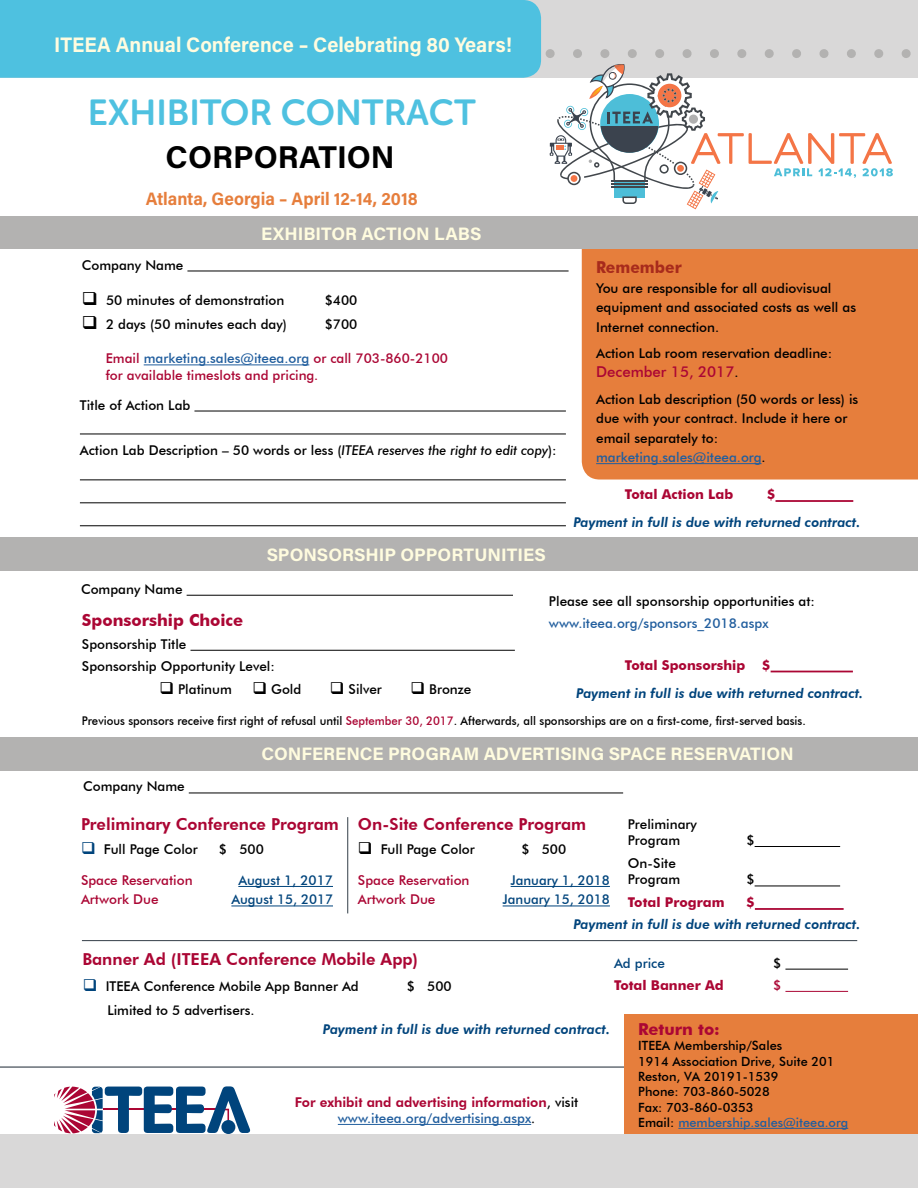
<style>
.page{position:relative;width:918px;height:1188px;background:#fff}
.page>*{position:absolute;margin:0;border:0;box-sizing:border-box;transform-origin:0 0}
.t1{font:36px "Museo Sans Rounded 700";color:#4ec1e0}
.t2{font:700 31.5px "Acumin Pro";color:#000}
.t3{font:700 21px "Acumin Pro";color:#fffcdf;scale:.95 1}
.t4{font:700 18px "Acumin Pro";color:#fffcdf}
.t5{font:700 18px "Acumin Pro";color:#e67e3c;scale:.95 1}
.t6{font:800 16.5px "Futura BT";color:#ab0634}
.t7{font:700 16.5px "Futura BT";color:#ab0634}
.t8{font:700 16.5px "Futura BT";color:#a82b1c;scale:.95 1}
.t9{font:500 15px "Futura BT";color:#ab0634}
.t10{font:500 13.5px/19.5px "Futura BT";color:#000}
.t11{font:italic 800 13.5px "Futura BT";color:#00447c}
.t12{font:500 13.5px/16.2px "Futura BT";color:#ab0634}
.t13{font:800 13.5px/16.2px "Futura BT";color:#ab0634;text-align:center}
.t14{font:500 13.5px "Futura BT";color:#00447c}
.t15{font:700 13.5px "Futura BT";color:#ab0634}
.t16{font:500 13.5px "Futura BT";color:#215e9e}
.t17{font:500 12.75px/15.3px "Futura BT";color:#000}
.t18{font:500 12px "Futura BT";color:#000;scale:.95 1}
.s1{font-size:13.5px;color:#000}
.s2{color:#215e9e}
.s3{font-style:italic}
.s4{color:#ab0634}
.s5{color:#00447c}
.s6{font-weight:500;color:#000}
.s7{font-weight:500;color:#215e9e}
.s8{font-weight:400;color:#000}
</style>
<div class="page">
<hr style="left:0;top:1066px;width:678px;height:2px;background:#333e48">
<div style="left:582px;top:249px;width:336px;height:231px;background:#e67e3c"></div>
<div style="left:0;top:216px;width:918px;height:33px;background:#b3b2b1"></div>
<div style="left:0;top:537px;width:918px;height:34px;background:#b3b2b1"></div>
<svg style="left:54px;top:1086px;width:196px;height:47px"></svg>
<hr style="left:338px;top:1124px;width:193px;height:1px;background:#215e9e">
<div style="left:0;top:1134px;width:918px;height:54px;background:#d9d8d8"></div>
<svg style="left:0;top:0;width:918px;height:209px"></svg>
<div style="left:0;top:737px;width:918px;height:33px;background:#b3b2b1"></div>
<hr style="left:144px;top:364px;width:165px;height:1px;background:#215e9e">
<hr style="left:189px;top:792px;width:434px;height:1px;background:#000">
<hr style="left:511px;top:886px;width:99px;height:1px;background:#00447c">
<hr style="left:503px;top:905px;width:107px;height:1px;background:#00447c">
<hr style="left:238px;top:886px;width:95px;height:1px;background:#00447c">
<hr style="left:231px;top:905px;width:102px;height:1px;background:#00447c">
<hr style="left:755px;top:846px;width:85px;height:1px;background:#000">
<hr style="left:755px;top:885px;width:85px;height:1px;background:#000">
<hr style="left:755px;top:908px;width:89px;height:2px;background:#ab0634">
<hr style="left:347px;top:817px;width:1px;height:96px;background:#333e48">
<hr style="left:191px;top:650px;width:324px;height:1px;background:#000">
<hr style="left:187px;top:595px;width:326px;height:1px;background:#000">
<hr style="left:771px;top:671px;width:82px;height:1px;background:#ab0634">
<hr style="left:776px;top:500px;width:77px;height:2px;background:#ab0634">
<hr style="left:187px;top:271px;width:382px;height:1px;background:#000">
<hr style="left:596px;top:463px;width:166px;height:1px;background:#215e9e">
<hr style="left:194px;top:411px;width:372px;height:1px;background:#000">
<hr style="left:80px;top:433px;width:486px;height:1px;background:#000">
<hr style="left:80px;top:479px;width:486px;height:1px;background:#000">
<hr style="left:80px;top:502px;width:486px;height:1px;background:#000">
<hr style="left:80px;top:525px;width:486px;height:1px;background:#000">
<hr style="left:785px;top:969px;width:63px;height:1px;background:#000">
<hr style="left:785px;top:991px;width:63px;height:1px;background:#ab0634">
<hr style="left:82px;top:940px;width:775px;height:1px;background:#333e48">
<div style="left:625px;top:1014px;width:293px;height:120px;background:#e67e3c"></div>
<hr style="left:678px;top:1128px;width:170px;height:1px;background:#215e9e">
<h3 class="t3" style="left:54px;top:30px;width:483px">ITEEA Annual Conference – Celebrating 80 Years!</h3>
<h1 class="t1" style="left:88px;top:93px;width:390px">EXHIBITOR CONTRACT</h1>
<h2 class="t2" style="left:166px;top:135px;width:231px">CORPORATION</h2>
<h3 class="t5" style="left:146px;top:186px;width:288px">Atlanta, Georgia – April 12-14, 2018</h3>
<h3 class="t4" style="left:261px;top:221px;width:222px">EXHIBITOR ACTION LABS</h3>
<p class="t10" style="left:82px;top:255px;width:103px">Company Name</p>
<p class="t8" style="left:596px;top:257px;width:92px">Remember</p>
<p class="t10" style="left:596px;top:278px;width:262px">You are responsible for all audiovisual equipment and associated costs as well as<br>Internet connection.</p>
<p class="t10" style="left:596px;top:343px;width:238px">Action Lab room reservation deadline:</p>
<p class="t9" style="left:596px;top:363px;width:144px">December 15, 2017<span class="s1">.</span></p>
<p class="t10" style="left:596px;top:389px;width:264px">Action Lab description (50 words or less) is due with your contract. Include it here or email separately to: <span class="s2">marketing.sales@iteea.org</span>.</p>
<p class="t10" style="left:82px;top:290px;width:204px">❑ 50 minutes of demonstration</p>
<p class="t10" style="left:325px;top:290px;width:34px">$400</p>
<p class="t10" style="left:82px;top:314px;width:207px">❑ 2 days (50 minutes each day)</p>
<p class="t10" style="left:325px;top:314px;width:34px">$700</p>
<p class="t12" style="left:106px;top:350px;width:344px">Email <span class="s2">marketing.sales@iteea.org</span> or call 703-860-2100 for available timeslots and pricing.</p>
<p class="t10" style="left:80px;top:395px;width:112px">Title of Action Lab</p>
<p class="t10" style="left:80px;top:441px;width:478px">Action Lab Description – 50 words or less (<span class="s3">ITEEA reserves the right to edit copy</span>):</p>
<p class="t15" style="left:625px;top:486px;width:110px">Total Action Lab</p>
<p class="t15" style="left:767px;top:486px;width:10px">$</p>
<h3 class="t4" style="left:267px;top:542px;width:281px">SPONSORSHIP OPPORTUNITIES</h3>
<p class="t11" style="left:573px;top:514px;width:289px">Payment in full is due with returned contract.</p>
<p class="t10" style="left:81px;top:579px;width:103px">Company Name</p>
<p class="t7" style="left:82px;top:610px;width:163px">Sponsorship Choice</p>
<p class="t10" style="left:82px;top:633px;width:195px;line-height:22.5px">Sponsorship Title<br>Sponsorship Opportunity Level:</p>
<p class="t10" style="left:159px;top:679px;width:143px">❑ Platinum ❑ Gold</p>
<p class="t10" style="left:330px;top:679px;width:54px">❑ Silver</p>
<p class="t10" style="left:410px;top:679px;width:62px">❑ Bronze</p>
<p class="t10" style="left:549px;top:591px;width:267px">Please see all sponsorship opportunities at:</p>
<p class="t16" style="left:549px;top:615px;width:221px">www.iteea.org/sponsors_2018.aspx</p>
<p class="t15" style="left:625px;top:657px;width:122px">Total Sponsorship</p>
<p class="t15" style="left:762px;top:657px;width:10px">$</p>
<p class="t11" style="left:576px;top:685px;width:289px">Payment in full is due with returned contract.</p>
<p class="t18" style="left:82px;top:713px;width:764px">Previous sponsors receive first right of refusal until <span class="s4">September 30, 2017</span>. Afterwards, all sponsorships are on a first-come, first-served basis.</p>
<p class="t10" style="left:83px;top:777px;width:103px">Company Name</p>
<h3 class="t4" style="left:261px;top:741px;width:534px">CONFERENCE PROGRAM ADVERTISING SPACE RESERVATION</h3>
<p class="t6" style="left:81px;top:814px;width:259px">Preliminary Conference Program</p>
<p class="t10" style="left:81px;top:839px;width:118px"><span class="s5">❑</span> Full Page Color</p>
<p class="t10" style="left:219px;top:839px;width:46px">$ 500</p>
<p class="t12" style="left:81px;top:872px;width:113px">Space Reservation</p>
<p class="t14" style="left:238px;top:872px;width:96px">August 1, 2017</p>
<p class="t12" style="left:81px;top:891px;width:79px">Artwork Due</p>
<p class="t14" style="left:231px;top:891px;width:103px">August 15, 2017</p>
<p class="t6" style="left:358px;top:814px;width:230px">On-Site Conference Program</p>
<p class="t10" style="left:358px;top:839px;width:118px">❑ Full Page Color</p>
<p class="t10" style="left:521px;top:839px;width:46px">$ 500</p>
<p class="t12" style="left:358px;top:872px;width:113px">Space Reservation</p>
<p class="t14" style="left:511px;top:872px;width:101px">January 1, 2018</p>
<p class="t12" style="left:358px;top:891px;width:79px">Artwork Due</p>
<p class="t14" style="left:503px;top:891px;width:109px">January 15, 2018</p>
<p class="t10" style="left:628px;top:815px;width:70px;line-height:16.5px">Preliminary<br>Program</p>
<p class="t10" style="left:628px;top:855px;width:54px;line-height:16.5px">On-Site<br>Program</p>
<p class="t10" style="left:746px;top:830px;width:10px">$</p>
<p class="t10" style="left:746px;top:870px;width:10px">$</p>
<p class="t15" style="left:628px;top:894px;width:98px">Total Program</p>
<p class="t15" style="left:746px;top:894px;width:10px">$</p>
<p class="t11" style="left:573px;top:916px;width:289px">Payment in full is due with returned contract.</p>
<p class="t6" style="left:82px;top:949px;width:337px">Banner Ad (ITEEA Conference Mobile App)</p>
<p class="t14" style="left:614px;top:955px;width:52px">Ad price</p>
<p class="t10" style="left:773px;top:953px;width:10px">$</p>
<p class="t10" style="left:83px;top:976px;width:277px"><span class="s5">❑</span> ITEEA Conference Mobile App Banner Ad</p>
<p class="t10" style="left:407px;top:976px;width:46px">$ 500</p>
<p class="t15" style="left:614px;top:977px;width:111px">Total Banner Ad</p>
<p class="t12" style="left:773px;top:977px;width:10px">$</p>
<p class="t10" style="left:107px;top:1000px;width:149px">Limited to 5 advertisers.</p>
<p class="t11" style="left:323px;top:1021px;width:289px">Payment in full is due with returned contract.</p>
<p class="t7" style="left:638px;top:1019px;width:83px">Return to:</p>
<p class="t17" style="left:638px;top:1038px;width:211px">ITEEA Membership/Sales<br>1914 Association Drive, Suite 201<br>Reston, VA 20191-1539<br>Phone: 703-860-5028<br>Fax: 703-860-0353<br>Email: <span class="s2">membership.sales@iteea.org</span></p>
<p class="t13" style="left:295px;top:1094px;width:285px">For exhibit and advertising information<span class="s6">, visit </span><span class="s7">www.iteea.org/advertising.aspx</span><span class="s8">.</span></p>
</div>
